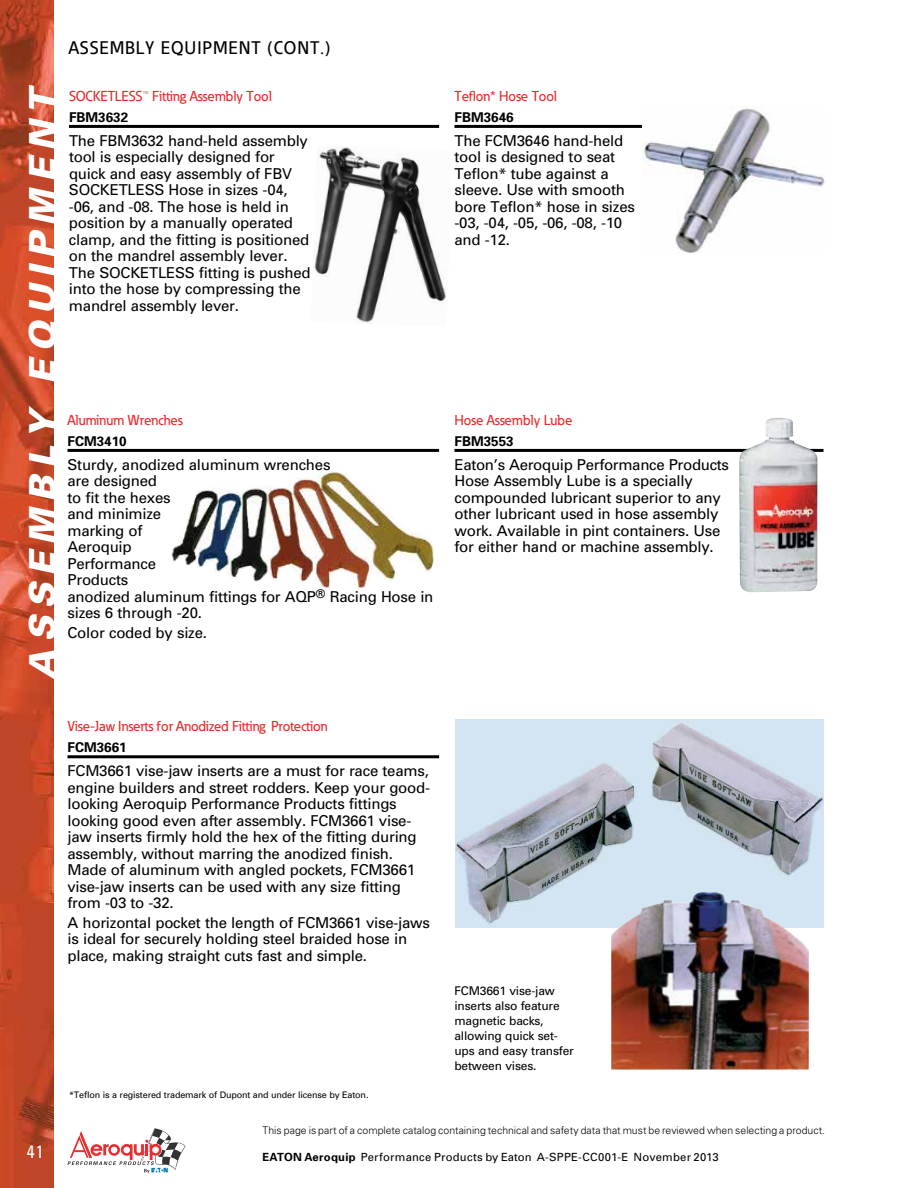
<style>
.page{position:relative;width:918px;height:1188px;background:#fff}
.page>*{position:absolute;margin:0;border:0;box-sizing:border-box;transform-origin:0 0}
.t1{font:italic 900 36px "Univers";color:#fff}
.t2{font:500 18px "Eaton";letter-spacing:.05em;color:#000}
.t3{font:condensed 18px "Univers";color:#fff}
.t4{font:15px/16.5px "Univers";letter-spacing:-.015em;color:#000}
.t5{font:500 14.25px "Eaton";letter-spacing:-.01em;color:#e82c2e}
.t6{font:700 13.5px "Univers";color:#000}
.t7{font:12px/15px "Univers";letter-spacing:-.015em;color:#000}
.t8{font:11.25px "Univers";letter-spacing:.02em;color:#000}
.t9{font:300 10.5px "Univers";color:#000}
.t10{font:9px "Univers";letter-spacing:-.015em;color:#000}
.s1{font-weight:700}
</style>
<div class="page">
<svg style="left:68px;top:1128px;width:117px;height:45px"></svg>
<img style="left:0;top:0;width:54px;height:1188px">
<img style="left:171px;top:471px;width:263px;height:117px">
<hr style="left:68px;top:449px;width:371px;height:3px;background:#000">
<hr style="left:454px;top:449px;width:370px;height:3px;background:#000">
<img style="left:314px;top:146px;width:133px;height:178px">
<img style="left:456px;top:720px;width:368px;height:208px">
<hr style="left:69px;top:125px;width:370px;height:3px;background:#000">
<hr style="left:454px;top:125px;width:198px;height:3px;background:#000">
<hr style="left:68px;top:755px;width:371px;height:3px;background:#000">
<img style="left:739px;top:418px;width:78px;height:174px">
<img style="left:611px;top:892px;width:198px;height:178px">
<img style="left:643px;top:106px;width:182px;height:147px">
<p class="t2" style="left:69px;top:37px;width:263px">ASSEMBLY EQUIPMENT (CONT.)</p>
<p class="t1" style="left:20px;top:680px;width:596px;rotate:-90deg">ASSEMBLY EQUIPMENT</p>
<h1 class="t1" style="left:18px;top:474px;width:390px;rotate:-90deg">INTRODUCTION</h1>
<p class="t5" style="left:69px;top:87px;width:204px">SOCKETLESS™ Fitting Assembly Tool</p>
<p class="t6" style="left:69px;top:108px;width:61px">FBM3632</p>
<p class="t4" style="left:69px;top:132px;width:243px">The FBM3632 hand-held assembly tool is especially designed for quick and easy assembly of FBV<br>SOCKETLESS Hose in sizes -04, -06, and -08. The hose is held in position by a manually operated clamp, and the fitting is positioned on the mandrel assembly lever.<br>The SOCKETLESS fitting is pushed into the hose by compressing the mandrel assembly lever.</p>
<p class="t5" style="left:68px;top:411px;width:117px">Aluminum Wrenches</p>
<p class="t6" style="left:68px;top:432px;width:61px">FCM3410</p>
<p class="t4" style="left:68px;top:456px;width:367px">Sturdy, anodized aluminum wrenches<br>are designed<br>to fit the hexes<br>and minimize<br>marking of<br>Aeroquip<br>Performance<br>Products<br>anodized aluminum fittings for AQP<sup>®</sup> Racing Hose in sizes 6 through -20.</p>
<p class="t4" style="left:68px;top:624px;width:141px">Color coded by size.</p>
<p class="t5" style="left:454px;top:87px;width:104px">Teflon* Hose Tool</p>
<p class="t6" style="left:454px;top:108px;width:61px">FBM3646</p>
<p class="t4" style="left:454px;top:132px;width:182px">The FCM3646 hand-held tool is designed to seat<br>Teflon* tube against a sleeve. Use with smooth bore Teflon* hose in sizes -03, -04, -05, -06, -08, -10 and -12.</p>
<p class="t5" style="left:454px;top:411px;width:119px">Hose Assembly Lube</p>
<p class="t6" style="left:454px;top:432px;width:61px">FBM3553</p>
<p class="t4" style="left:454px;top:456px;width:276px">Eaton’s Aeroquip Performance Products Hose Assembly Lube is a specially compounded lubricant superior to any other lubricant used in hose assembly work. Available in pint containers. Use for either hand or machine assembly.</p>
<p class="t3" style="left:20px;top:1140px;width:18px">40</p>
<p class="t3" style="left:27px;top:1140px;width:18px">41</p>
<p class="t5" style="left:68px;top:718px;width:262px">Vise-Jaw Inserts for Anodized Fitting Protection</p>
<p class="t6" style="left:68px;top:739px;width:61px">FCM3661</p>
<p class="t4" style="left:68px;top:762px;width:364px">FCM3661 vise-jaw inserts are a must for race teams, engine builders and street rodders. Keep your good&shy;looking Aeroquip Performance Products fittings looking good even after assembly. FCM3661 vise&shy;jaw inserts firmly hold the hex of the fitting during assembly, without marring the anodized finish.<br>Made of aluminum with angled pockets, FCM3661 vise-jaw inserts can be used with any size fitting from -03 to -32.</p>
<p class="t4" style="left:68px;top:914px;width:364px">A horizontal pocket the length of FCM3661 vise-jaws is ideal for securely holding steel braided hose in place, making straight cuts fast and simple.</p>
<p class="t10" style="left:69px;top:1089px;width:301px">*Teflon is a registered trademark of Dupont and under license by Eaton.</p>
<p class="t7" style="left:454px;top:983px;width:121px">FCM3661 vise-jaw inserts also feature magnetic backs, allowing quick set&shy;ups and easy transfer between vises.</p>
<p class="t9" style="left:262px;top:1124px;width:564px">This page is part of a complete catalog containing technical and safety data that must be reviewed when selecting a product.</p>
<p class="t8" style="left:262px;top:1150px;width:458px"><span class="s1">Eaton Aeroquip</span> Performance Products by Eaton A-SPPE-CC001-E November 2013</p>
</div>
